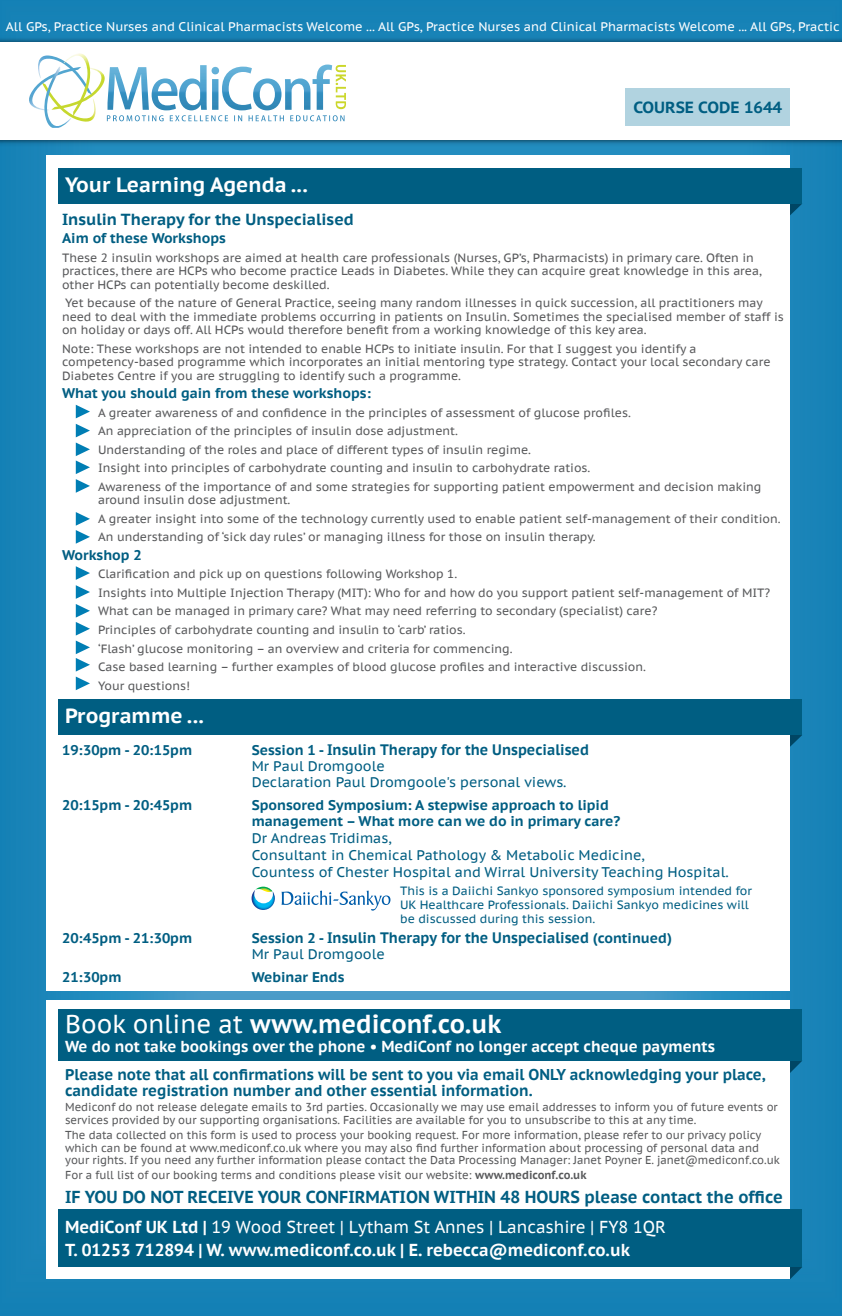
<style>
.page{position:relative;width:842px;height:1316px;background:#fff}
.page>*{position:absolute;margin:0;border:0;box-sizing:border-box;transform-origin:0 0}
.t1{font:700 25.9px "PT Sans Caption";color:#fff;scale:.96 1}
.t2{font:700 20.7px "PT Sans Caption";color:#fff}
.t3{font:700 17.3px/30.4px "PT Sans Caption";color:#005e82;scale:.96 1}
.t4{font:700 17.3px "PT Sans Caption";color:#fff;scale:.96 1}
.t5{font:700 16.1px "PT Sans Caption";color:#005e82}
.t6{font:700 16px "PT Sans Caption";color:#005e82}
.t7{font:700 15.8px "PT Sans Caption";color:#fff;scale:.96 1}
.t8{font:700 15.6px/15.8px "PT Sans Caption";color:#005e82;scale:.96 1}
.t9{font:700 15.1px "PT Sans Caption";color:#005e82;scale:.94 1}
.t10{font:700 14px/16.3px "PT Sans Caption";color:#005e82}
.t11{font:14px/16.8px "PT Sans Caption";color:#005e82}
.t12{font:12.5px "PT Sans Caption";color:#fff}
.t13{font:12px/18.5px "PT Sans Caption";color:#58595b}
.t14{font:12px/14px "PT Sans Caption";color:#005e82}
.t15{font:11.5px/12.5px "PT Sans Caption";color:#58595b;scale:.96 1}
.s1{font-size:14px}
.s2{font-weight:400}
.s3{font-weight:700}
.s4{color:#fff}
.s5{font-weight:400;color:#fff}
</style>
<div class="page">
<div style="left:0;top:0;width:842px;height:1315px;background:#1883b7"></div>
<div style="left:47px;top:155px;width:743px;height:835px;background:#fff"></div>
<img style="left:0;top:34px;width:842px;height:114px">
<div style="left:0;top:42px;width:842px;height:98px;background:#fff"></div>
<div style="left:625px;top:88px;width:165px;height:37px;background:#b1d3e0"></div>
<svg style="left:790px;top:204px;width:12px;height:11px"></svg>
<div style="left:59px;top:168px;width:743px;height:36px;background:#005e82"></div>
<svg style="left:790px;top:735px;width:12px;height:11px"></svg>
<div style="left:59px;top:699px;width:743px;height:36px;background:#005e82"></div>
<div style="left:47px;top:999px;width:743px;height:279px;background:#fff"></div>
<svg style="left:790px;top:1266px;width:12px;height:13px"></svg>
<div style="left:59px;top:1209px;width:743px;height:57px;background:#005e82"></div>
<svg style="left:790px;top:1060px;width:12px;height:12px"></svg>
<div style="left:59px;top:1008px;width:743px;height:52px;background:#005e82"></div>
<img style="left:92px;top:68px;width:13px;height:24px">
<img style="left:71px;top:83px;width:26px;height:39px">
<img style="left:29px;top:84px;width:15px;height:26px">
<img style="left:44px;top:95px;width:27px;height:33px">
<img style="left:38px;top:55px;width:26px;height:40px">
<img style="left:64px;top:53px;width:28px;height:63px">
<img style="left:108px;top:65px;width:224px;height:45px">
<img style="left:107px;top:115px;width:200px;height:6px">
<img style="left:310px;top:115px;width:34px;height:6px">
<img style="left:336px;top:65px;width:10px;height:44px">
<svg style="left:76px;top:424px;width:14px;height:68px"></svg>
<svg style="left:76px;top:566px;width:14px;height:124px"></svg>
<svg style="left:76px;top:405px;width:14px;height:13px"></svg>
<svg style="left:76px;top:512px;width:14px;height:31px"></svg>
<svg style="left:281px;top:890px;width:109px;height:20px"></svg>
<svg style="left:252px;top:886px;width:23px;height:23px"></svg>
<p class="t12" style="left:6px;top:19px;width:835px">All GPs, Practice Nurses and Clinical Pharmacists Welcome ... All GPs, Practice Nurses and Clinical Pharmacists Welcome ... All GPs, Practic</p>
<h2 class="t2" style="left:65px;top:171px;width:244px">Your Learning Agenda ...</h2>
<h3 class="t5" style="left:633px;top:96px;width:150px">COURSE CODE 1644</h3>
<h3 class="t6" style="left:62px;top:209px;width:293px">Insulin Therapy for the Unspecialised</h3>
<p class="t10" style="left:62px;top:230px;width:165px">Aim of these Workshops</p>
<p class="t13" style="left:62px;top:250px;width:701px;line-height:13.5px">These 2 insulin workshops are aimed at health care professionals (Nurses, GP’s, Pharmacists) in primary care. Often in practices, there are HCPs who become practice Leads in Diabetes. While they can acquire great knowledge in this area, other HCPs can potentially become deskilled.</p>
<p class="t13" style="left:62px;top:296px;width:723px;line-height:13.5px">Yet because of the nature of General Practice, seeing many random illnesses in quick succession, all practitioners may need to deal with the immediate problems occurring in patients on Insulin. Sometimes the specialised member of staff is on holiday or days off. All HCPs would therefore benefit from a working knowledge of this key area.</p>
<p class="t13" style="left:62px;top:341px;width:710px;line-height:13.5px">Note: These workshops are not intended to enable HCPs to initiate insulin. For that I suggest you identify a competency-based programme which incorporates an initial mentoring type strategy. Contact your local secondary care<br>Diabetes Centre if you are struggling to identify such a programme.</p>
<p class="t10" style="left:62px;top:385px;width:311px">What you should gain from these workshops:</p>
<p class="t13" style="left:98px;top:403px;width:665px">A greater awareness of and confidence in the principles of assessment of glucose profiles.<br>An appreciation of the principles of insulin dose adjustment.<br>Understanding of the roles and place of different types of insulin regime.<br>Insight into principles of carbohydrate counting and insulin to carbohydrate ratios.<br>Awareness of the importance of and some strategies for supporting patient empowerment and decision making</p>
<p class="t13" style="left:98px;top:490px;width:684px">around insulin dose adjustment.<br>A greater insight into some of the technology currently used to enable patient self-management of their condition.<br>An understanding of ‘sick day rules’ or managing illness for those on insulin therapy.</p>
<p class="t10" style="left:62px;top:546px;width:81px">Workshop 2</p>
<p class="t13" style="left:98px;top:564px;width:674px">Clarification and pick up on questions following Workshop 1.<br>Insights into Multiple Injection Therapy (MIT): Who for and how do you support patient self-management of MIT?<br>What can be managed in primary care? What may need referring to secondary (specialist) care?<br>Principles of carbohydrate counting and insulin to ‘carb’ ratios.<br>‘Flash’ glucose monitoring – an overview and criteria for commencing.<br>Case based learning – further examples of blood glucose profiles and interactive discussion.<br>Your questions!</p>
<h2 class="t2" style="left:65px;top:701px;width:140px">Programme ...</h2>
<p class="t10" style="left:62px;top:741px;width:132px">19:30pm - 20:15pm</p>
<p class="t9" style="left:252px;top:739px;width:360px"><span class="s1">Session 1 -</span> Insulin Therapy for the Unspecialised</p>
<p class="t11" style="left:252px;top:757px;width:316px;line-height:16.3px">Mr Paul Dromgoole<br>Declaration Paul Dromgoole's personal views.</p>
<p class="t10" style="left:62px;top:796px;width:132px">20:15pm - 20:45pm</p>
<p class="t10" style="left:252px;top:796px;width:370px">Sponsored Symposium: A stepwise approach to lipid management – What more can we do in primary care?</p>
<p class="t11" style="left:252px;top:829px;width:478px">Dr Andreas Tridimas,<br>Consultant in Chemical Pathology &amp; Metabolic Medicine,<br>Countess of Chester Hospital and Wirral University Teaching Hospital.</p>
<p class="t14" style="left:400px;top:883px;width:353px">This is a Daiichi Sankyo sponsored symposium intended for<br>UK Healthcare Professionals. Daiichi Sankyo medicines will be discussed during this session.</p>
<p class="t10" style="left:62px;top:929px;width:132px">20:45pm - 21:30pm</p>
<p class="t9" style="left:252px;top:927px;width:449px"><span class="s1">Session 2 -</span> Insulin Therapy for the Unspecialised <span class="s1">(continued)</span></p>
<p class="t11" style="left:252px;top:945px;width:135px">Mr Paul Dromgoole</p>
<p class="t10" style="left:62px;top:968px;width:61px">21:30pm</p>
<p class="t10" style="left:252px;top:968px;width:94px">Webinar Ends</p>
<h1 class="t1" style="left:65px;top:1007px;width:456px"><span class="s2">Book online at</span> www.mediconf.co.uk</h1>
<h3 class="t7" style="left:65px;top:1035px;width:678px">We do not take bookings over the phone • MediConf no longer accept cheque payments</h3>
<p class="t8" style="left:65px;top:1066px;width:731px">Please note that all confirmations will be sent to you via email ONLY acknowledging your place, candidate registration number and other essential information.</p>
<p class="t15" style="left:65px;top:1100px;width:744px">Mediconf do not release delegate emails to 3rd parties. Occasionally we may use email addresses to inform you of future events or services provided by our supporting organisations. Facilities are available for you to unsubscribe to this at any time.</p>
<p class="t15" style="left:65px;top:1128px;width:746px">The data collected on this form is used to process your booking request. For more information, please refer to our privacy policy which can be found at www.mediconf.co.uk where you may also find further information about processing of personal data and your rights. If you need any further information please contact the Data Processing Manager: Janet Poyner E. janet@mediconf.co.uk</p>
<p class="t15" style="left:65px;top:1168px;width:545px">For a full list of our booking terms and conditions please visit our website: <span class="s3">www.mediconf.co.uk</span></p>
<h3 class="t3" style="left:65px;top:1180px;width:749px">IF YOU DO NOT RECEIVE YOUR CONFIRMATION WITHIN 48 HOURS please contact the office<br><span class="s4">MediConf UK Ltd |</span> <span class="s5">19 Wood Street | Lytham St Annes | Lancashire | FY8 1QR</span></h3>
<h3 class="t4" style="left:65px;top:1238px;width:590px">T. 01253 712894 | W. www.mediconf.co.uk | E. rebecca@mediconf.co.uk</h3>
</div>
